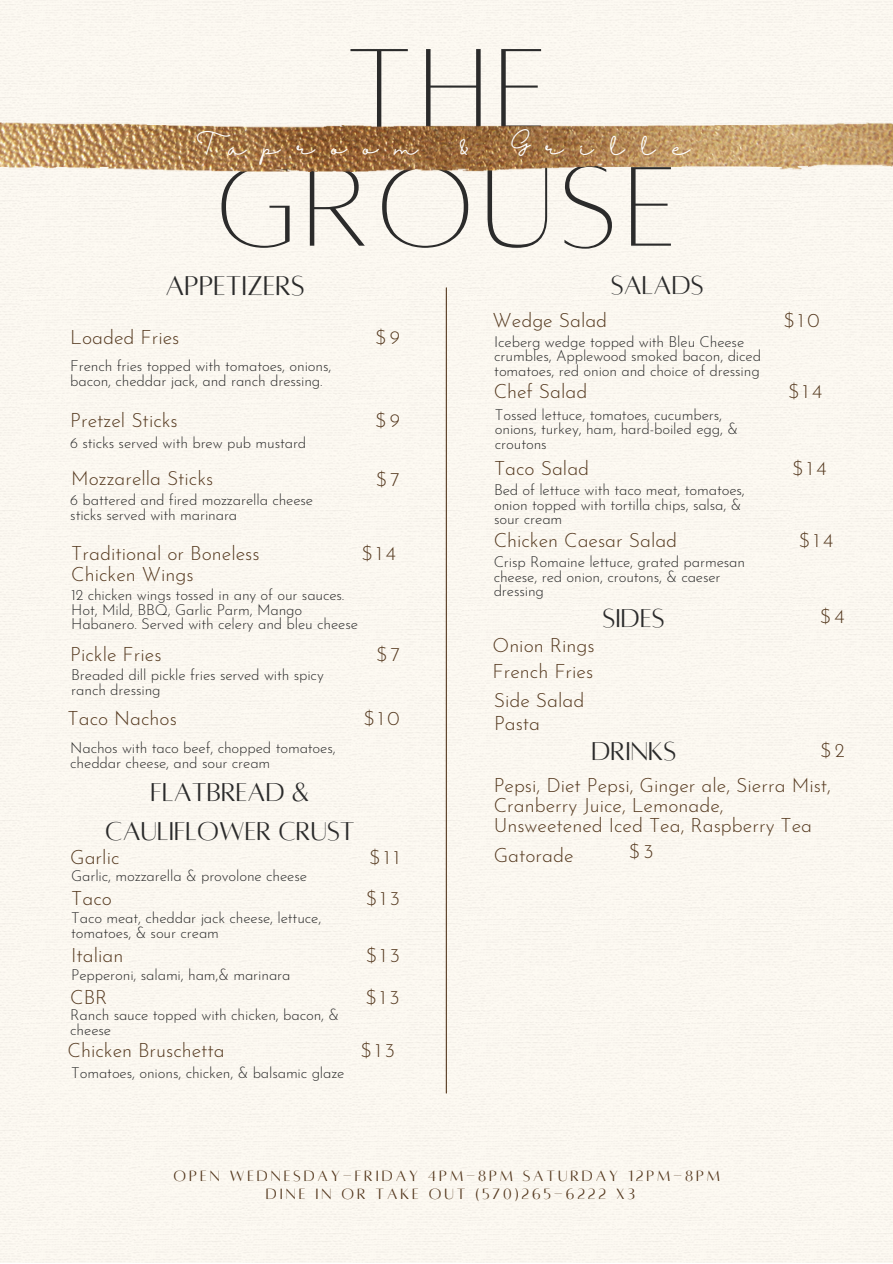
<style>
.page{position:relative;width:893px;height:1264px;background:#fff}
.page>*{position:absolute;margin:0;border:0;box-sizing:border-box;transform-origin:0 0}
.t1{font:124.8px/118.1px "Alta light";letter-spacing:.065em;color:#2b2b2b;text-align:center}
.t2{font:30px "Alta regular";color:#2b2b2b}
.t3{font:28.5px/39.3px "Alta regular";color:#2b2b2b;text-align:center}
.t4{font:21.3px "Halimun";letter-spacing:.8em;color:#fff}
.t5{font:300 19.5px/20.2px "Josefin Sans";color:#54381e}
.t6{font:300 19.35px "Josefin Sans";color:#54381e}
.t7{font:16.5px/18px "Alta regular";letter-spacing:.175em;color:#54381e;text-align:center}
.t8{font:300 15px/14.5px "Josefin Sans";letter-spacing:-.01em;color:#2b2b2b}
</style>
<div class="page">
<div style="left:0;top:0;width:892px;height:1262px;background:#fbf8f0"></div>
<img style="left:0;top:115px;width:892px;height:56px">
<hr style="left:446px;top:288px;width:1px;height:805px;background:#54381e">
<h1 class="t1" style="left:216px;top:31px;width:461px">THE<br>GROUSE</h1>
<h3 class="t4" style="left:202px;top:135px;width:217px">Taproom</h3>
<h3 class="t4" style="left:459px;top:135px;width:10px">&amp;</h3>
<h3 class="t4" style="left:510px;top:135px;width:181px">Grille</h3>
<h2 class="t2" style="left:165px;top:271px;width:141px">APPETIZERS</h2>
<h3 class="t5" style="left:70px;top:328px;width:111px">Loaded Fries</h3>
<h3 class="t5" style="left:375px;top:328px;width:26px">$9</h3>
<p class="t8" style="left:70px;top:360px;width:263px">French fries topped with tomatoes, onions, bacon, cheddar jack, and ranch dressing.</p>
<h3 class="t5" style="left:70px;top:412px;width:109px">Pretzel Sticks</h3>
<h3 class="t5" style="left:375px;top:411px;width:26px">$9</h3>
<p class="t8" style="left:70px;top:437px;width:237px">6 sticks served with brew pub mustard</p>
<p class="t6" style="left:71px;top:471px;width:143px">Mozzarella Sticks</p>
<h3 class="t5" style="left:376px;top:471px;width:25px">$7</h3>
<p class="t8" style="left:70px;top:494px;width:244px">6 battered and fired mozzarella cheese sticks served with marinara</p>
<h3 class="t5" style="left:71px;top:545px;width:190px">Traditional or Boneless<br>Chicken Wings</h3>
<h3 class="t5" style="left:361px;top:545px;width:36px">$14</h3>
<p class="t8" style="left:71px;top:589px;width:288px">12 chicken wings tossed in any of our sauces.<br>Hot, Mild, BBQ, Garlic Parm, Mango<br>Habanero. Served with celery and bleu cheese</p>
<h3 class="t5" style="left:70px;top:645px;width:93px">Pickle Fries</h3>
<h3 class="t5" style="left:376px;top:645px;width:25px">$7</h3>
<p class="t8" style="left:71px;top:669px;width:254px">Breaded dill pickle fries served with spicy ranch dressing</p>
<h3 class="t5" style="left:68px;top:710px;width:111px">Taco Nachos</h3>
<h3 class="t5" style="left:363px;top:710px;width:38px">$10</h3>
<p class="t8" style="left:70px;top:741px;width:267px">Nachos with taco beef, chopped tomatoes, cheddar cheese, and sour cream</p>
<h3 class="t3" style="left:105px;top:772px;width:251px">FLATBREAD &amp;<br>CAULIFLOWER CRUST</h3>
<h3 class="t5" style="left:70px;top:848px;width:51px">Garlic</h3>
<h3 class="t5" style="left:369px;top:848px;width:32px">$11</h3>
<p class="t8" style="left:71px;top:870px;width:237px">Garlic, mozzarella &amp; provolone cheese</p>
<h3 class="t5" style="left:71px;top:890px;width:42px">Taco</h3>
<h3 class="t5" style="left:365px;top:890px;width:36px">$13</h3>
<p class="t8" style="left:71px;top:912px;width:251px">Taco meat, cheddar jack cheese, lettuce, tomatoes, &amp; sour cream</p>
<p class="t8" style="left:71px;top:968px;width:221px">Pepperoni, salami, ham,&amp; marinara</p>
<p class="t8" style="left:70px;top:1009px;width:270px">Ranch sauce topped with chicken, bacon, &amp; cheese</p>
<p class="t8" style="left:71px;top:1066px;width:275px">Tomatoes, onions, chicken, &amp; balsamic glaze</p>
<h3 class="t5" style="left:365px;top:947px;width:36px">$13</h3>
<h3 class="t5" style="left:71px;top:947px;width:54px">Italian</h3>
<h3 class="t5" style="left:365px;top:989px;width:36px">$13</h3>
<h3 class="t5" style="left:70px;top:989px;width:39px">CBR</h3>
<h3 class="t5" style="left:68px;top:1041px;width:159px">Chicken Bruschetta</h3>
<h3 class="t5" style="left:360px;top:1041px;width:36px">$13</h3>
<h3 class="t3" style="left:611px;top:266px;width:94px">SALADS</h3>
<h3 class="t5" style="left:492px;top:312px;width:116px">Wedge Salad</h3>
<h3 class="t5" style="left:783px;top:312px;width:38px">$10</h3>
<p class="t8" style="left:494px;top:335px;width:268px">Iceberg wedge topped with Bleu Cheese crumbles, Applewood smoked bacon, diced tomatoes, red onion and choice of dressing</p>
<p class="t8" style="left:495px;top:408px;width:245px">Tossed lettuce, tomatoes, cucumbers, onions, turkey, ham, hard-boiled egg, &amp; croutons</p>
<p class="t8" style="left:494px;top:484px;width:252px">Bed of lettuce with taco meat, tomatoes, onion topped with tortilla chips, salsa, &amp; sour cream</p>
<h3 class="t5" style="left:493px;top:383px;width:95px">Chef Salad</h3>
<h3 class="t5" style="left:788px;top:383px;width:36px">$14</h3>
<h3 class="t5" style="left:792px;top:459px;width:36px">$14</h3>
<h3 class="t5" style="left:494px;top:460px;width:97px">Taco Salad</h3>
<h3 class="t5" style="left:493px;top:532px;width:185px">Chicken Caesar Salad</h3>
<h3 class="t5" style="left:798px;top:532px;width:36px">$14</h3>
<p class="t8" style="left:493px;top:556px;width:253px">Crisp Romaine lettuce, grated parmesan cheese, red onion, croutons, &amp; caeser dressing</p>
<h3 class="t5" style="left:492px;top:637px;width:104px">Onion Rings</h3>
<h3 class="t3" style="left:602px;top:599px;width:63px">SIDES</h3>
<h3 class="t5" style="left:819px;top:608px;width:26px">$4</h3>
<h3 class="t5" style="left:492px;top:658px;width:102px;line-height:29px">French Fries<br>Side Salad</h3>
<h3 class="t5" style="left:494px;top:715px;width:48px">Pasta</h3>
<h3 class="t3" style="left:591px;top:732px;width:87px">DRINKS</h3>
<h3 class="t5" style="left:820px;top:742px;width:26px">$2</h3>
<h3 class="t5" style="left:493px;top:776px;width:339px">Pepsi, Diet Pepsi, Ginger ale, Sierra Mist,<br>Cranberry Juice, Lemonade,<br>Unsweetened Iced Tea, Raspberry Tea</h3>
<h3 class="t5" style="left:493px;top:846px;width:81px">Gatorade</h3>
<h3 class="t5" style="left:628px;top:842px;width:26px">$3</h3>
<p class="t7" style="left:174px;top:1166px;width:548px">OPEN WEDNESDAY-FRIDAY 4PM-8PM SATURDAY 12PM-8PM<br>DINE IN OR TAKE OUT (570)265-6222 X3</p>
</div>
